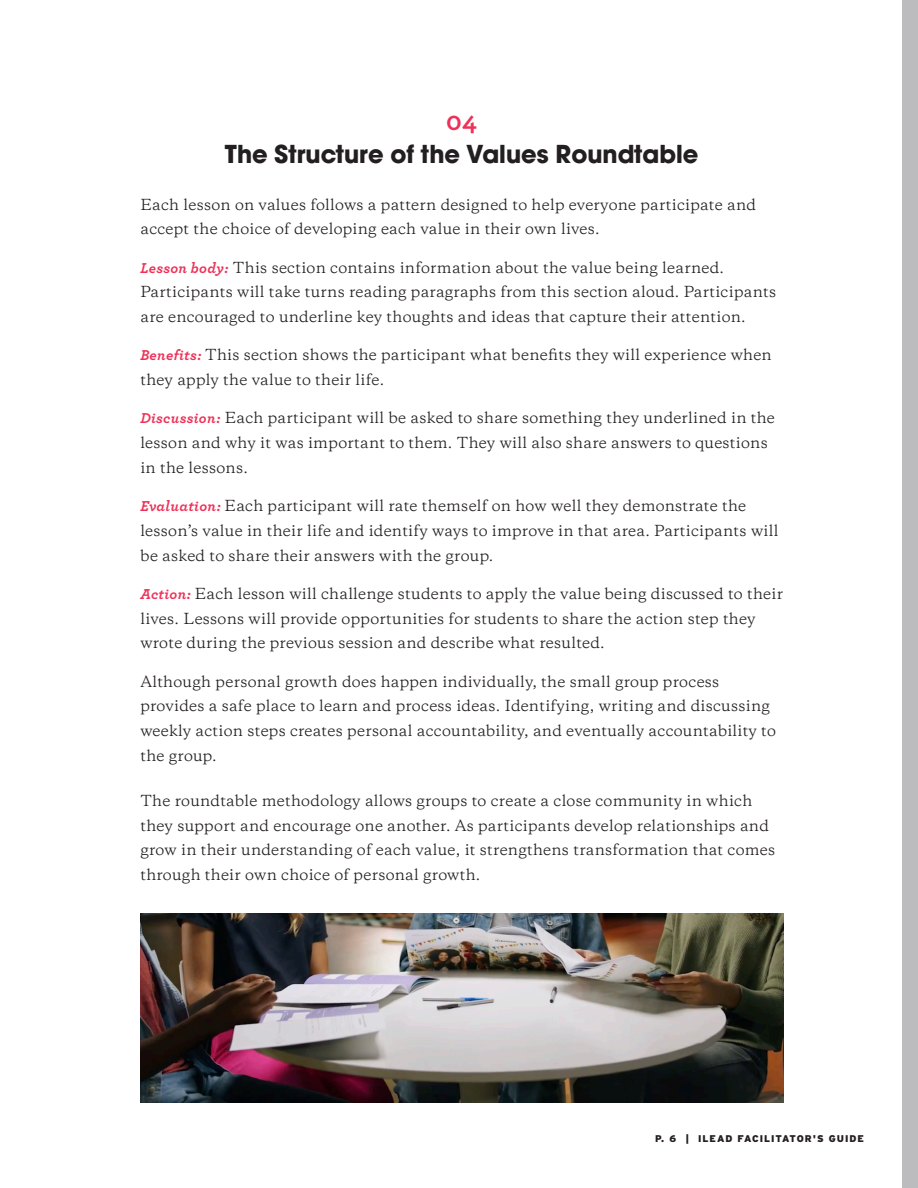
<style>
.page{position:relative;width:918px;height:1188px;background:#fff}
.page>*{position:absolute;margin:0;border:0;box-sizing:border-box;transform-origin:0 0}
.Part_Title{font:700 27px "Avant Garde Md ITC";color:#231f20}
.t1{font:700 27px "Archer";color:#ee3158}
.Body_Copy{font:14.25px/24.8px "Galaxie Copernicus";letter-spacing:.02em;color:#231f20}
.t2{font:900 9.75px "Interstate";letter-spacing:.1em;color:#231f20}
.s1{font-family:"Archer";font-weight:700;font-style:italic;font-size:15px;color:#ee3158}
</style>
<div class="page">
<div style="left:902px;top:0;width:16px;height:1188px;background:#bcbbbd"></div>
<img style="left:140px;top:914px;width:643px;height:189px">
<p class="t1" style="left:446px;top:99px;width:32px">04</p>
<p class="Part_Title" style="left:225px;top:137px;width:475px">The Structure of the Values Roundtable</p>
<p class="Body_Copy" style="left:140px;top:192px;width:617px">Each lesson on values follows a pattern designed to help everyone participate and accept the choice of developing each value in their own lives.</p>
<p class="Body_Copy" style="left:140px;top:255px;width:637px"><span class="s1">Lesson body:</span> This section contains information about the value being learned.<br>Participants will take turns reading paragraphs from this section aloud. Participants are encouraged to underline key thoughts and ideas that capture their attention.</p>
<p class="Body_Copy" style="left:140px;top:343px;width:633px"><span class="s1">Benefits:</span> This section shows the participant what benefits they will experience when they apply the value to their life.</p>
<p class="Body_Copy" style="left:140px;top:406px;width:636px"><span class="s1">Discussion:</span> Each participant will be asked to share something they underlined in the lesson and why it was important to them. They will also share answers to questions in the lessons.</p>
<p class="Body_Copy" style="left:140px;top:493px;width:640px"><span class="s1">Evaluation:</span> Each participant will rate themself on how well they demonstrate the lesson’s value in their life and identify ways to improve in that area. Participants will be asked to share their answers with the group.</p>
<p class="Body_Copy" style="left:140px;top:581px;width:644px"><span class="s1">Action:</span> Each lesson will challenge students to apply the value being discussed to their lives. Lessons will provide opportunities for students to share the action step they wrote during the previous session and describe what resulted.</p>
<p class="Body_Copy" style="left:140px;top:669px;width:637px">Although personal growth does happen individually, the small group process provides a safe place to learn and process ideas. Identifying, writing and discussing weekly action steps creates personal accountability, and eventually accountability to the group.</p>
<p class="Body_Copy" style="left:140px;top:788px;width:636px">The roundtable methodology allows groups to create a close community in which they support and encourage one another. As participants develop relationships and grow in their understanding of each value, it strengthens transformation that comes through their own choice of personal growth.</p>
<p class="t2" style="left:655px;top:1133px;width:210px">P. 6 | ILEAD FACILITATOR'S GUIDE</p>
</div>
